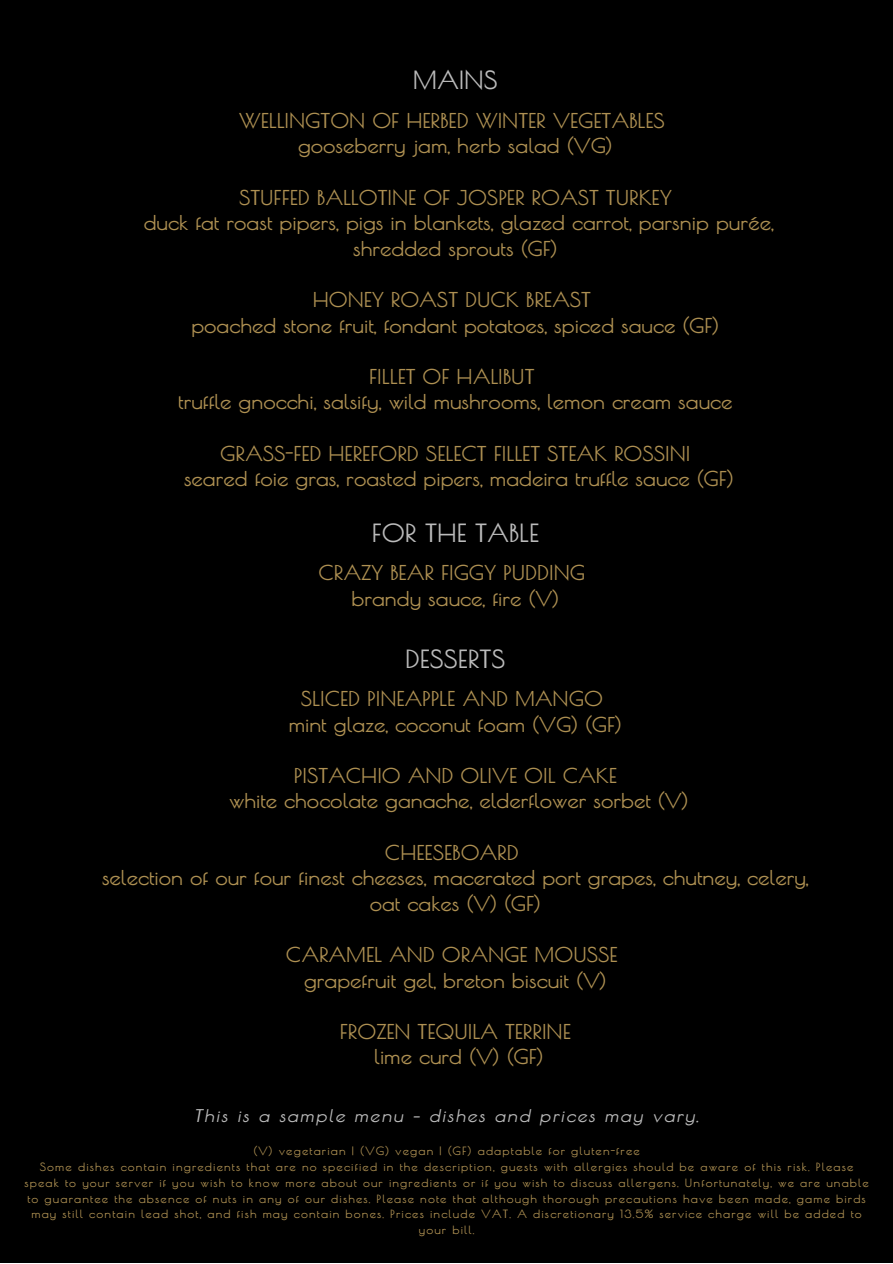
<style>
.page{position:relative;width:893px;height:1264px;background:#fff}
.page>*{position:absolute;margin:0;border:0;box-sizing:border-box;transform-origin:0 0}
.t1{font:700 24.6px "Poiret One";color:#bbb}
.t2{font:700 20.1px/25.7px "Poiret One";color:#ae9052;text-align:center}
.t3{font:17.1px "Poiret One Bold Italics";letter-spacing:.1em;color:#bbb}
.t4{font:700 11.1px/15.8px "Poiret One";letter-spacing:.1em;color:#ae9052;text-align:center}
</style>
<div class="page">
<div style="left:0;top:0;width:892px;height:1262px;background:#000"></div>
<p class="t1" style="left:412px;top:66px;width:87px">MAINS</p>
<p class="t2" style="left:239px;top:107px;width:427px">WELLINGTON OF HERBED WINTER VEGETABLES</p>
<p class="t2" style="left:298px;top:133px;width:316px">gooseberry jam, herb salad (VG)</p>
<p class="t2" style="left:239px;top:184px;width:434px">STUFFED BALLOTINE OF JOSPER ROAST TURKEY</p>
<p class="t2" style="left:144px;top:210px;width:631px">duck fat roast pipers, pigs in blankets, glazed carrot, parsnip purée, shredded sprouts (GF)</p>
<p class="t2" style="left:313px;top:286px;width:279px">HONEY ROAST DUCK BREAST</p>
<p class="t2" style="left:191px;top:312px;width:529px">poached stone fruit, fondant potatoes, spiced sauce (GF)</p>
<p class="t2" style="left:369px;top:363px;width:167px">FILLET OF HALIBUT</p>
<p class="t2" style="left:178px;top:389px;width:556px">truffle gnocchi, salsify, wild mushrooms, lemon cream sauce</p>
<p class="t2" style="left:220px;top:440px;width:472px">GRASS-FED HEREFORD SELECT FILLET STEAK ROSSINI</p>
<p class="t2" style="left:184px;top:465px;width:551px">seared foie gras, roasted pipers, madeira truffle sauce (GF)</p>
<p class="t1" style="left:372px;top:518px;width:169px">FOR THE TABLE</p>
<p class="t2" style="left:318px;top:560px;width:268px">CRAZY BEAR FIGGY PUDDING</p>
<p class="t2" style="left:351px;top:585px;width:209px">brandy sauce, fire (V)</p>
<p class="t1" style="left:405px;top:644px;width:102px">DESSERTS</p>
<p class="t2" style="left:301px;top:685px;width:303px">SLICED PINEAPPLE AND MANGO</p>
<p class="t2" style="left:289px;top:711px;width:335px">mint glaze, coconut foam (VG) (GF)</p>
<p class="t2" style="left:294px;top:762px;width:324px">PISTACHIO AND OLIVE OIL CAKE</p>
<p class="t2" style="left:229px;top:788px;width:461px">white chocolate ganache, elderflower sorbet (V)</p>
<p class="t2" style="left:385px;top:839px;width:135px">CHEESEBOARD</p>
<p class="t2" style="left:102px;top:864px;width:708px">selection of our four finest cheeses, macerated port grapes, chutney, celery, oat cakes (V) (GF)</p>
<p class="t2" style="left:286px;top:941px;width:333px">CARAMEL AND ORANGE MOUSSE</p>
<p class="t2" style="left:304px;top:967px;width:304px">grapefruit gel, breton biscuit (V)</p>
<p class="t2" style="left:340px;top:1018px;width:232px">FROZEN TEQUILA TERRINE</p>
<p class="t2" style="left:374px;top:1043px;width:171px">lime curd (V) (GF)</p>
<p class="t3" style="left:194px;top:1105px;width:506px">This is a sample menu – dishes and prices may vary.</p>
<p class="t4" style="left:253px;top:1143px;width:388px">(V) vegetarian | (VG) vegan | (GF) adaptable for gluten-free</p>
<p class="t4" style="left:24px;top:1158px;width:845px">Some dishes contain ingredients that are no specified in the description, guests with allergies should be aware of this risk. Please speak to your server if you wish to know more about our ingredients or if you wish to discuss allergens. Unfortunately, we are unable to guarantee the absence of nuts in any of our dishes. Please note that although thorough precautions have been made, game birds may still contain lead shot, and fish may contain bones. Prices include VAT. A discretionary 13.5% service charge will be added to your bill.</p>
</div>
